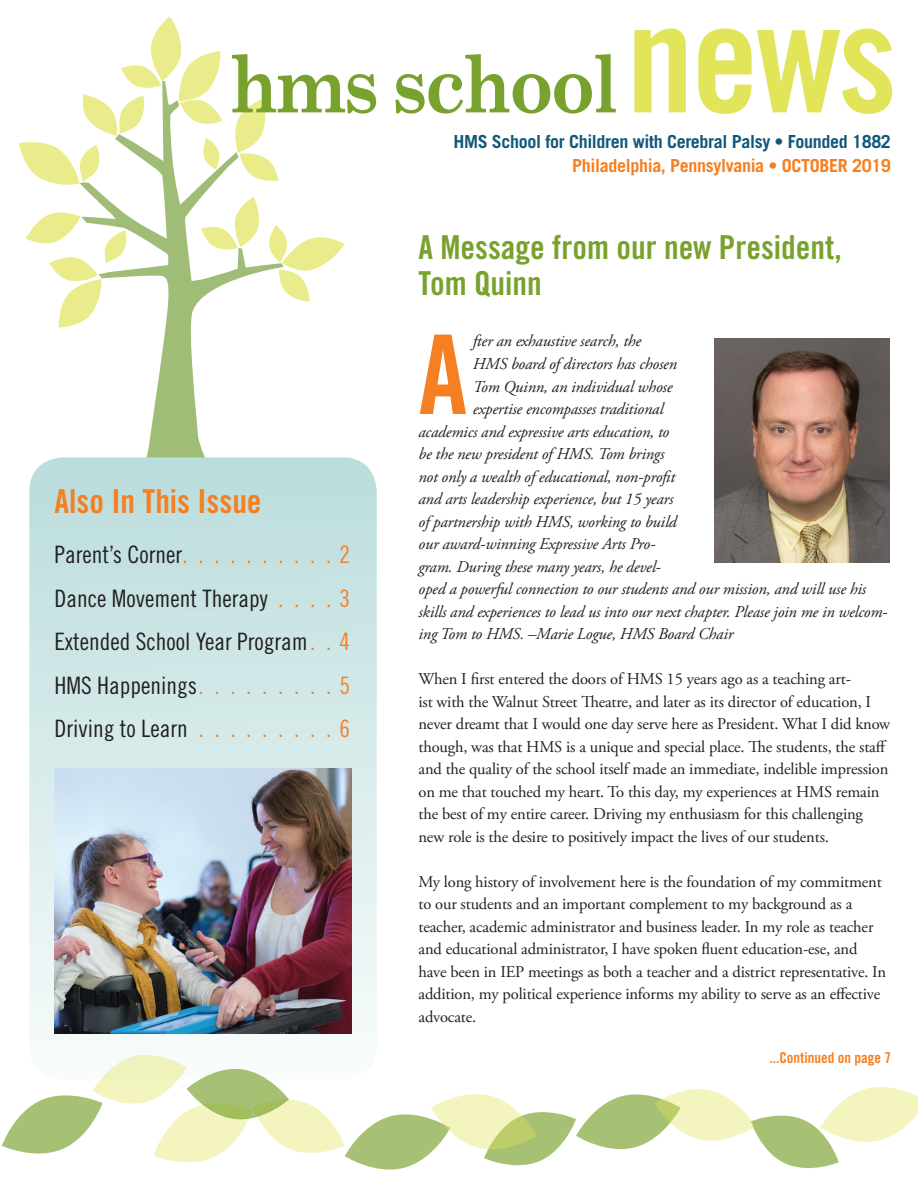
<style>
.page{position:relative;width:918px;height:1188px;background:#fff}
.page>*{position:absolute;margin:0;border:0;box-sizing:border-box;transform-origin:0 0}
.t1{font:109.95px "Trade Gothic Bold Cond Twenty";color:#f57f21}
.t2{font:700 79.5px "Century Schoolbook";letter-spacing:-.03em;color:#78a22d;scale:.9 1}
.t3{font:33px/36px "Trade Gothic Bold Cond Twenty";color:#78a22d}
.t4{font:33px "Trade Gothic Bold Cond Twenty";color:#f57f21}
.t5{font:24px/43.5px "Trade Gothic Cond Eighteen";color:#231f20;text-align:right}
.t6{font:24px "Trade Gothic Cond Eighteen";color:#f57f21}
.t7{font:700 18px "Trade Gothic";letter-spacing:-.02em;color:#11587a}
.t8{font:700 18px "Trade Gothic";letter-spacing:-.02em;color:#f57f21}
.t9{font:16.5px/22.5px "Adobe Garamond Pro";letter-spacing:-.01em;color:#231f20}
.t10{font:italic 16.5px "Adobe Garamond Pro";letter-spacing:-.01em;color:#231f20}
.t11{font:15px "Trade Gothic Bold Cond Twenty";color:#f57f21}
.s1{font-family:"Trade Gothic Bold Cond Twenty";font-weight:400;font-size:153px;color:#e2e55a}
.s2{color:#f57f21}
</style>
<div class="page">
<img style="left:715px;top:339px;width:175px;height:223px">
<svg style="left:121px;top:16px;width:100px;height:65px"></svg>
<svg style="left:330px;top:238px;width:15px;height:22px"></svg>
<svg style="left:18px;top:81px;width:312px;height:376px"></svg>
<svg style="left:29px;top:457px;width:348px;height:585px;background:#cde6e5"></svg>
<img style="left:55px;top:768px;width:297px;height:266px">
<svg style="left:2px;top:1055px;width:916px;height:115px"></svg>
<h2 class="t2" style="left:229px;top:36px;width:744px">hms school<span class="s1">news</span></h2>
<p class="t7" style="left:453px;top:130px;width:439px">HMS School for Children with Cerebral Palsy • Founded 1882</p>
<p class="t8" style="left:572px;top:154px;width:320px">Philadelphia, Pennsylvania • OCTOBER 2019</p>
<h3 class="t4" style="left:55px;top:482px;width:209px">Also In This Issue</h3>
<h3 class="t5" style="left:55px;top:533px;width:129px">Parent’s Corner</h3>
<h3 class="t6" style="left:339px;top:540px;width:12px">2</h3>
<h3 class="t5" style="left:55px;top:576px;width:215px">Dance Movement Therapy</h3>
<h3 class="t6" style="left:339px;top:584px;width:12px">3</h3>
<h3 class="t5" style="left:55px;top:620px;width:255px">Extended School Year Program</h3>
<h3 class="t6" style="left:339px;top:627px;width:12px">4</h3>
<h3 class="t5" style="left:55px;top:663px;width:144px">HMS Happenings</h3>
<h3 class="t5" style="left:55px;top:663px;width:297px"><span class="s2">5<br></span>Driving to Learn <span class="s2">. . . . . . . . . 6</span></h3>
<h3 class="t3" style="left:418px;top:229px;width:425px">A Message from our new President,<br>Tom Quinn</h3>
<h1 class="t1" style="left:418px;top:308px;width:50px">A</h1>
<p class="t10" style="left:473px;top:331px;width:170px">fter an exhaustive search, the</p>
<p class="t10" style="left:473px;top:354px;width:206px">HMS board of directors has chosen</p>
<p class="t10" style="left:473px;top:376px;width:201px">Tom Quinn, an individual whose</p>
<p class="t10" style="left:473px;top:399px;width:192px">expertise encompasses traditional</p>
<p class="t10" style="left:418px;top:421px;width:252px">academics and expressive arts education, to</p>
<p class="t10" style="left:418px;top:444px;width:247px">be the new president of HMS. Tom brings</p>
<p class="t10" style="left:418px;top:466px;width:258px">not only a wealth of educational, non-profit</p>
<p class="t10" style="left:418px;top:489px;width:256px">and arts leadership experience, but 15 years</p>
<p class="t10" style="left:418px;top:511px;width:260px">of partnership with HMS, working to build</p>
<p class="t10" style="left:418px;top:534px;width:238px">our award-winning Expressive Arts Pro-</p>
<p class="t10" style="left:418px;top:556px;width:244px">gram. During these many years, he devel-</p>
<p class="t10" style="left:418px;top:579px;width:449px">oped a powerful connection to our students and our mission, and will use his</p>
<p class="t10" style="left:418px;top:601px;width:471px">skills and experiences to lead us into our next chapter. Please join me in welcom-</p>
<p class="t10" style="left:418px;top:624px;width:316px">ing Tom to HMS. –Marie Logue, HMS Board Chair</p>
<p class="t9" style="left:418px;top:668px;width:473px">When I first entered the doors of HMS 15 years ago as a teaching art-<br>ist with the Walnut Street Theatre, and later as its director of education, I never dreamt that I would one day serve here as President. What I did know though, was that HMS is a unique and special place. The students, the staff and the quality of the school itself made an immediate, indelible impression on me that touched my heart. To this day, my experiences at HMS remain the best of my entire career. Driving my enthusiasm for this challenging new role is the desire to positively impact the lives of our students.</p>
<p class="t9" style="left:418px;top:871px;width:469px">My long history of involvement here is the foundation of my commitment to our students and an important complement to my background as a teacher, academic administrator and business leader. In my role as teacher and educational administrator, I have spoken fluent education-ese, and have been in IEP meetings as both a teacher and a district representative. In addition, my political experience informs my ability to serve as an effective advocate.</p>
<p class="t11" style="left:769px;top:1048px;width:123px">...Continued on page 7</p>
</div>
